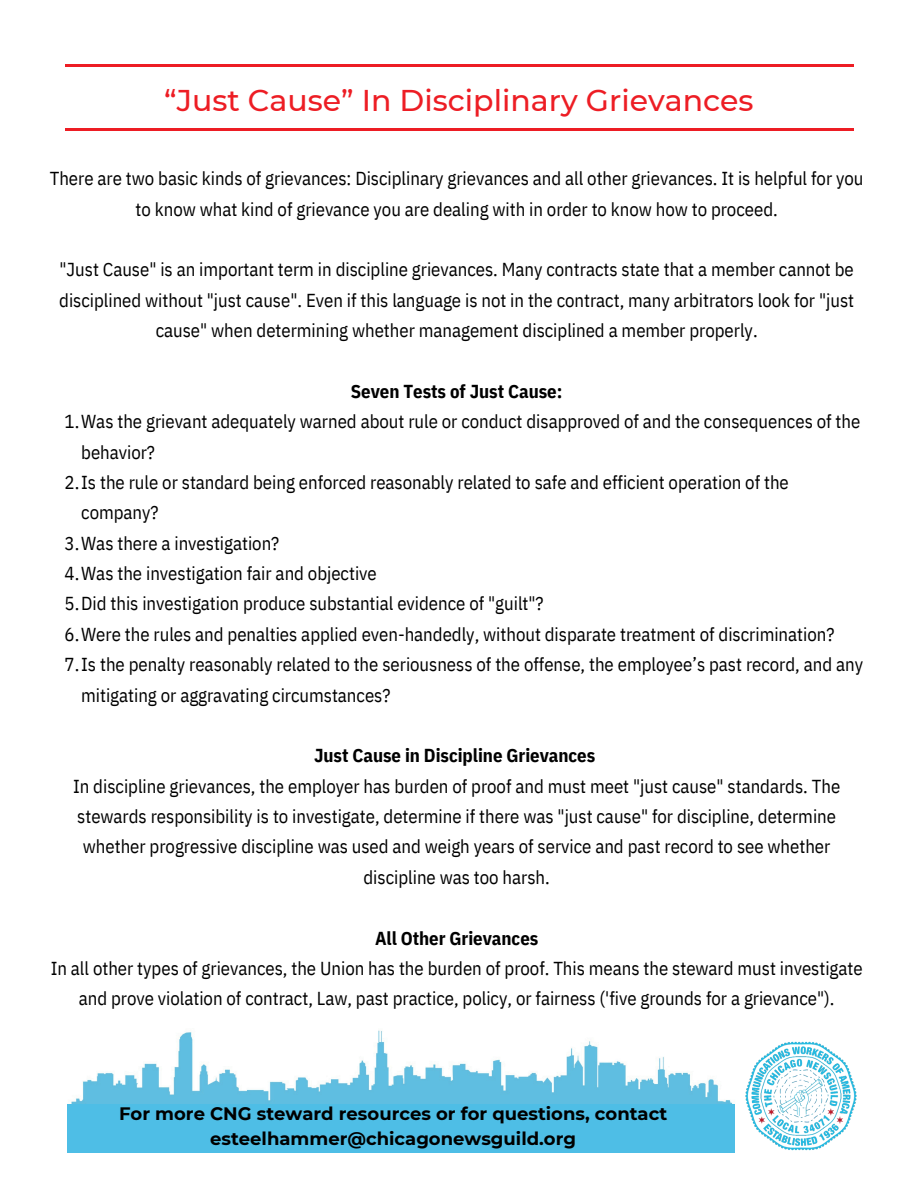
<style>
.page{position:relative;width:918px;height:1188px;background:#fff}
.page>*{position:absolute;margin:0;border:0;box-sizing:border-box;transform-origin:0 0}
.t1{font:500 30px "Montserrat";color:#ed1d24}
.t2{font:18.75px/30.3px "IBM Plex Sans Cond";color:#000;text-align:center}
.t3{font:700 18.75px "IBM Plex Sans Cond";color:#000}
.t4{font:700 18px/24.8px "Montserrat";color:#000;text-align:center}
</style>
<div class="page">
<hr style="left:65px;top:64px;width:788px;height:3px;background:#ed1d24">
<hr style="left:65px;top:128px;width:788px;height:3px;background:#ed1d24">
<img style="left:745px;top:1041px;width:112px;height:110px">
<img style="left:67px;top:1030px;width:668px;height:75px">
<div style="left:67px;top:1105px;width:668px;height:48px;background:#4ebee6"></div>
<p class="t1" style="left:164px;top:82px;width:591px">“Just Cause” In Disciplinary Grievances</p>
<p class="t2" style="left:50px;top:163px;width:815px">There are two basic kinds of grievances: Disciplinary grievances and all other grievances. It is helpful for you to know what kind of grievance you are dealing with in order to know how to proceed.</p>
<p class="t2" style="left:59px;top:254px;width:796px">"Just Cause" is an important term in discipline grievances. Many contracts state that a member cannot be disciplined without "just cause". Even if this language is not in the contract, many arbitrators look for "just cause" when determining whether management disciplined a member properly.</p>
<h2 class="t3" style="left:351px;top:379px;width:213px">Seven Tests of Just Cause:</h2>
<p class="t2" style="left:81px;top:406px;width:781px;text-align:left;text-indent:-17px">1.Was the grievant adequately warned about rule or conduct disapproved of and the consequences of the behavior?</p>
<p class="t2" style="left:81px;top:467px;width:709px;text-align:left;text-indent:-17px">2.Is the rule or standard being enforced reasonably related to safe and efficient operation of the company?</p>
<p class="t2" style="left:65px;top:527px;width:216px">3.Was there a investigation?</p>
<p class="t2" style="left:65px;top:558px;width:314px">4.Was the investigation fair and objective</p>
<p class="t2" style="left:65px;top:588px;width:481px">5.Did this investigation produce substantial evidence of "guilt"?</p>
<p class="t2" style="left:65px;top:619px;width:771px">6.Were the rules and penalties applied even-handedly, without disparate treatment of discrimination?</p>
<p class="t2" style="left:81px;top:649px;width:783px;text-align:left;text-indent:-17px">7.Is the penalty reasonably related to the seriousness of the offense, the employee’s past record, and any mitigating or aggravating circumstances?</p>
<p class="t3" style="left:314px;top:743px;width:283px">Just Cause in Discipline Grievances</p>
<p class="t2" style="left:73px;top:770px;width:769px">In discipline grievances, the employer has burden of proof and must meet "just cause" standards. The stewards responsibility is to investigate, determine if there was "just cause" for discipline, determine whether progressive discipline was used and weigh years of service and past record to see whether discipline was too harsh.</p>
<p class="t3" style="left:375px;top:925px;width:165px">All Other Grievances</p>
<p class="t2" style="left:51px;top:953px;width:814px">In all other types of grievances, the Union has the burden of proof. This means the steward must investigate and prove violation of contract, Law, past practice, policy, or fairness ('five grounds for a grievance").</p>
<h2 class="t4" style="left:119px;top:1101px;width:550px">For more CNG steward resources or for questions, contact esteelhammer@chicagonewsguild.org</h2>
</div>
